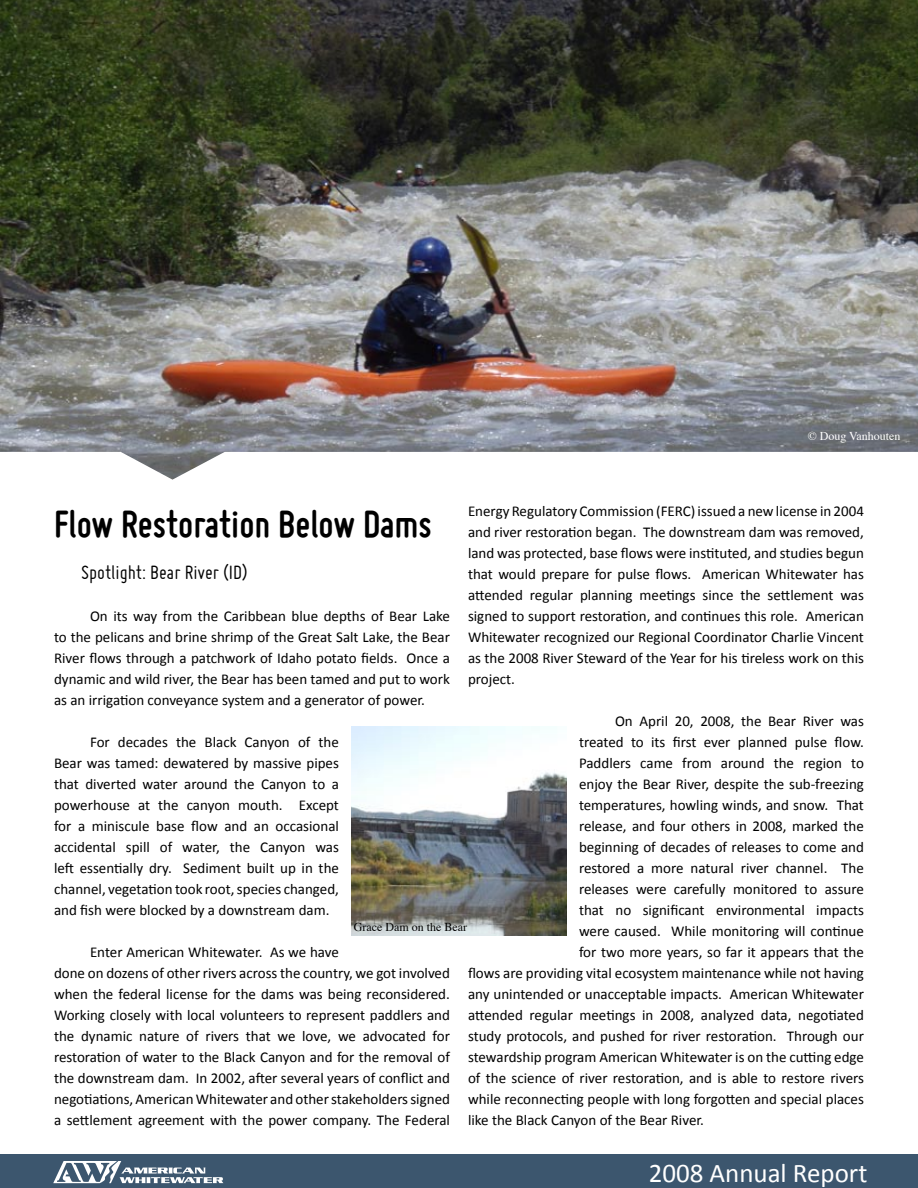
<style>
.page{position:relative;width:918px;height:1188px;background:#fff}
.page>*{position:absolute;margin:0;border:0;box-sizing:border-box;transform-origin:0 0}
.t1{font:700 40.5px "Miso";color:#000}
.t2{font:27px "Calibri";color:#fff}
.t3{font:21px "Miso";color:#000}
.t4{font:15px/21px "Calibri";color:#000;text-align:justify}
.t5{font:12px "Times";color:#000}
.t6{font:12px "Times";color:#fff}
</style>
<div class="page">
<img style="left:0;top:0;width:918px;height:480px">
<img style="left:351px;top:726px;width:216px;height:210px">
<div style="left:0;top:1154px;width:918px;height:34px;background:#3c566e"></div>
<svg style="left:53px;top:1161px;width:170px;height:22px"></svg>
<p class="t6" style="left:808px;top:424px;width:94px">© Doug Vanhouten</p>
<p class="t4" style="left:468px;top:500px;width:398px">Energy Regulatory Commission (FERC) issued a new license in 2004 and river restoration began. The downstream dam was removed, land was protected, base flows were instituted, and studies begun that would prepare for pulse flows. American Whitewater has attended regular planning meetings since the settlement was signed to support restoration, and continues this role. American Whitewater recognized our Regional Coordinator Charlie Vincent as the 2008 River Steward of the Year for his tireless work on this project.</p>
<p class="t4" style="left:615px;top:710px;width:250px">On April 20, 2008, the Bear River was</p>
<p class="t4" style="left:579px;top:731px;width:286px">treated to its first ever planned pulse flow.</p>
<p class="t4" style="left:579px;top:752px;width:286px">Paddlers came from around the region to</p>
<p class="t4" style="left:579px;top:773px;width:286px">enjoy the Bear River, despite the sub-freezing</p>
<p class="t4" style="left:579px;top:794px;width:286px">temperatures, howling winds, and snow. That</p>
<p class="t4" style="left:579px;top:815px;width:286px">release, and four others in 2008, marked the</p>
<p class="t4" style="left:579px;top:836px;width:286px">beginning of decades of releases to come and</p>
<p class="t4" style="left:579px;top:857px;width:286px">restored a more natural river channel. The</p>
<p class="t4" style="left:579px;top:878px;width:286px">releases were carefully monitored to assure</p>
<p class="t4" style="left:579px;top:899px;width:286px">that no significant environmental impacts</p>
<p class="t4" style="left:579px;top:920px;width:286px">were caused. While monitoring will continue</p>
<p class="t4" style="left:579px;top:941px;width:286px">for two more years, so far it appears that the</p>
<p class="t4" style="left:468px;top:962px;width:397px">flows are providing vital ecosystem maintenance while not having</p>
<p class="t4" style="left:468px;top:983px;width:398px">any unintended or unacceptable impacts. American Whitewater</p>
<p class="t4" style="left:468px;top:1004px;width:397px">attended regular meetings in 2008, analyzed data, negotiated</p>
<p class="t4" style="left:468px;top:1025px;width:397px">study protocols, and pushed for river restoration. Through our</p>
<p class="t4" style="left:468px;top:1046px;width:398px">stewardship program American Whitewater is on the cutting edge</p>
<p class="t4" style="left:468px;top:1067px;width:397px">of the science of river restoration, and is able to restore rivers</p>
<p class="t4" style="left:468px;top:1088px;width:397px">while reconnecting people with long forgotten and special places</p>
<p class="t4" style="left:468px;top:1109px;width:238px">like the Black Canyon of the Bear River.</p>
<h1 class="t1" style="left:54px;top:501px;width:379px">Flow Restoration Below Dams</h1>
<h3 class="t3" style="left:81px;top:561px;width:168px">Spotlight: Bear River (ID)</h3>
<p class="t4" style="left:54px;top:605px;width:398px;text-indent:36px">On its way from the Caribbean blue depths of Bear Lake to the pelicans and brine shrimp of the Great Salt Lake, the Bear River flows through a patchwork of Idaho potato fields. Once a dynamic and wild river, the Bear has been tamed and put to work as an irrigation conveyance system and a generator of power.</p>
<p class="t4" style="left:54px;top:731px;width:287px;text-indent:36px">For decades the Black Canyon of the Bear was tamed: dewatered by massive pipes that diverted water around the Canyon to a powerhouse at the canyon mouth. Except for a miniscule base flow and an occasional accidental spill of water, the Canyon was left essentially dry. Sediment built up in the channel, vegetation took root, species changed, and fish were blocked by a downstream dam.</p>
<p class="t4" style="left:54px;top:941px;width:398px;text-align:left;text-indent:36px">Enter American Whitewater. As we have<br>done on dozens of other rivers across the country, we got involved when the federal license for the dams was being reconsidered.<br>Working closely with local volunteers to represent paddlers and the dynamic nature of rivers that we love, we advocated for restoration of water to the Black Canyon and for the removal of the downstream dam. In 2002, after several years of conflict and negotiations, American Whitewater and other stakeholders signed a settlement agreement with the power company. The Federal</p>
<p class="t5" style="left:354px;top:915px;width:115px">Grace Dam on the Bear</p>
<h2 class="t2" style="left:649px;top:1156px;width:220px">2008 Annual Report</h2>
</div>
